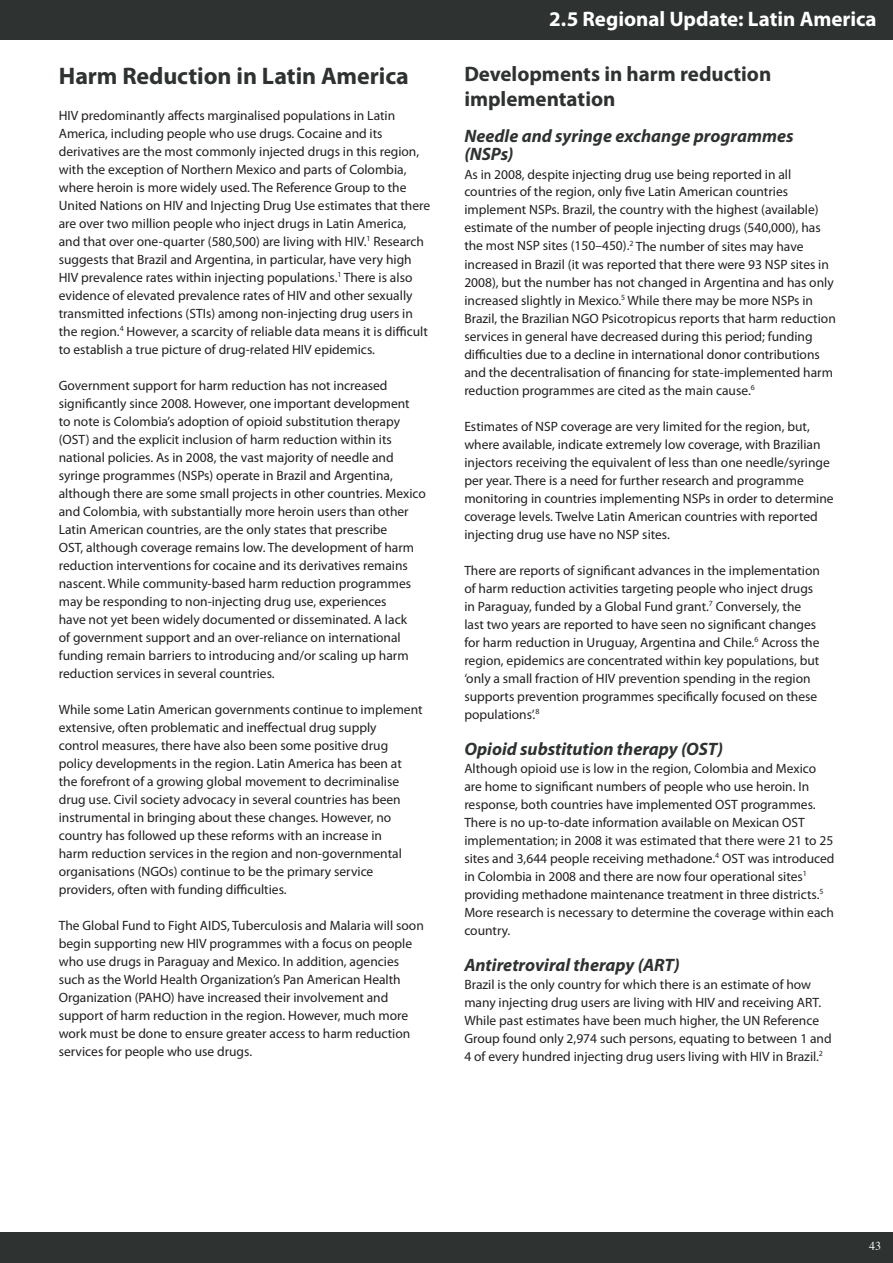
<style>
.page{position:relative;width:893px;height:1263px;background:#fff}
.page>*{position:absolute;margin:0;border:0;box-sizing:border-box;transform-origin:0 0}
.t1{font:700 24px "Myriad Pro";letter-spacing:-.005em;color:#2e3230}
.t2{font:700 21px "Myriad Pro";letter-spacing:-.005em;color:#fff}
.t3{font:700 21px/25.2px "Myriad Pro";color:#2e3230}
.t4{font:italic 700 18px/18px "Myriad Pro";color:#2e3230}
.t5{font:13.5px/18px "Myriad Pro";color:#231f20}
.t6{font:12px "Times";color:#fff}
</style>
<div class="page">
<div style="left:0;top:1233px;width:893px;height:30px;background:#2e3230"></div>
<div style="left:0;top:0;width:893px;height:39px;background:#2e3230"></div>
<h1 class="t1" style="left:59px;top:62px;width:352px">Harm Reduction in Latin America</h1>
<p class="t5" style="left:59px;top:106px;width:373px">HIV predominantly affects marginalised populations in Latin America, including people who use drugs. Cocaine and its derivatives are the most commonly injected drugs in this region, with the exception of Northern Mexico and parts of Colombia, where heroin is more widely used. The Reference Group to the United Nations on HIV and Injecting Drug Use estimates that there are over two million people who inject drugs in Latin America, and that over one-quarter (580,500) are living with HIV.<sup>1</sup> Research suggests that Brazil and Argentina, in particular, have very high HIV prevalence rates within injecting populations.<sup>1</sup> There is also evidence of elevated prevalence rates of HIV and other sexually transmitted infections (STIs) among non-injecting drug users in the region.<sup>4</sup> However, a scarcity of reliable data means it is difficult to establish a true picture of drug-related HIV epidemics.</p>
<p class="t5" style="left:59px;top:376px;width:369px">Government support for harm reduction has not increased significantly since 2008. However, one important development<br>to note is Colombia’s adoption of opioid substitution therapy (OST) and the explicit inclusion of harm reduction within its national policies. As in 2008, the vast majority of needle and syringe programmes (NSPs) operate in Brazil and Argentina, although there are some small projects in other countries. Mexico and Colombia, with substantially more heroin users than other Latin American countries, are the only states that prescribe<br>OST, although coverage remains low. The development of harm reduction interventions for cocaine and its derivatives remains nascent. While community-based harm reduction programmes may be responding to non-injecting drug use, experiences<br>have not yet been widely documented or disseminated. A lack<br>of government support and an over-reliance on international funding remain barriers to introducing and/or scaling up harm reduction services in several countries.</p>
<p class="t5" style="left:59px;top:700px;width:365px">While some Latin American governments continue to implement extensive, often problematic and ineffectual drug supply<br>control measures, there have also been some positive drug policy developments in the region. Latin America has been at the forefront of a growing global movement to decriminalise drug use. Civil society advocacy in several countries has been instrumental in bringing about these changes. However, no country has followed up these reforms with an increase in<br>harm reduction services in the region and non-governmental organisations (NGOs) continue to be the primary service providers, often with funding difficulties.</p>
<p class="t5" style="left:59px;top:916px;width:367px">The Global Fund to Fight AIDS, Tuberculosis and Malaria will soon begin supporting new HIV programmes with a focus on people who use drugs in Paraguay and Mexico. In addition, agencies such as the World Health Organization’s Pan American Health Organization (PAHO) have increased their involvement and support of harm reduction in the region. However, much more work must be done to ensure greater access to harm reduction services for people who use drugs.</p>
<h2 class="t2" style="left:549px;top:7px;width:329px">2.5 Regional Update: Latin America</h2>
<h2 class="t2" style="left:652px;top:7px;width:216px">Regional Overview: Asi</h2>
<h2 class="t3" style="left:464px;top:62px;width:308px">Developments in harm reduction implementation</h2>
<h3 class="t4" style="left:464px;top:128px;width:331px">Needle and syringe exchange programmes (NSPs)</h3>
<p class="t5" style="left:464px;top:165px;width:373px">As in 2008, despite injecting drug use being reported in all countries of the region, only five Latin American countries implement NSPs. Brazil, the country with the highest (available) estimate of the number of people injecting drugs (540,000), has the most NSP sites (150–450).<sup>2</sup> The number of sites may have increased in Brazil (it was reported that there were 93 NSP sites in 2008), but the number has not changed in Argentina and has only increased slightly in Mexico.<sup>5</sup> While there may be more NSPs in Brazil, the Brazilian NGO Psicotropicus reports that harm reduction services in general have decreased during this period; funding difficulties due to a decline in international donor contributions and the decentralisation of financing for state-implemented harm reduction programmes are cited as the main cause.<sup>6</sup></p>
<p class="t5" style="left:464px;top:417px;width:371px">Estimates of NSP coverage are very limited for the region, but, where available, indicate extremely low coverage, with Brazilian injectors receiving the equivalent of less than one needle/syringe per year. There is a need for further research and programme monitoring in countries implementing NSPs in order to determine coverage levels. Twelve Latin American countries with reported injecting drug use have no NSP sites.</p>
<p class="t5" style="left:464px;top:561px;width:357px">There are reports of significant advances in the implementation of harm reduction activities targeting people who inject drugs in Paraguay, funded by a Global Fund grant.<sup>7</sup> Conversely, the last two years are reported to have seen no significant changes for harm reduction in Uruguay, Argentina and Chile.<sup>6</sup> Across the region, epidemics are concentrated within key populations, but ‘only a small fraction of HIV prevention spending in the region supports prevention programmes specifically focused on these populations’.<sup>8</sup></p>
<h3 class="t4" style="left:464px;top:740px;width:260px">Opioid substitution therapy (OST)</h3>
<p class="t5" style="left:464px;top:759px;width:372px">Although opioid use is low in the region, Colombia and Mexico are home to significant numbers of people who use heroin. In response, both countries have implemented OST programmes.<br>There is no up-to-date information available on Mexican OST implementation; in 2008 it was estimated that there were 21 to 25 sites and 3,644 people receiving methadone.<sup>4</sup> OST was introduced in Colombia in 2008 and there are now four operational sites<sup>1 </sup>providing methadone maintenance treatment in three districts.<sup>5<br></sup>More research is necessary to determine the coverage within each country.</p>
<h3 class="t4" style="left:464px;top:956px;width:217px">Antiretroviral therapy (ART)</h3>
<p class="t5" style="left:464px;top:975px;width:369px">Brazil is the only country for which there is an estimate of how many injecting drug users are living with HIV and receiving ART.<br>While past estimates have been much higher, the UN Reference Group found only 2,974 such persons, equating to between 1 and 4 of every hundred injecting drug users living with HIV in Brazil.<sup>2</sup></p>
<p class="t6" style="left:869px;top:1235px;width:13px">43</p>
</div>
